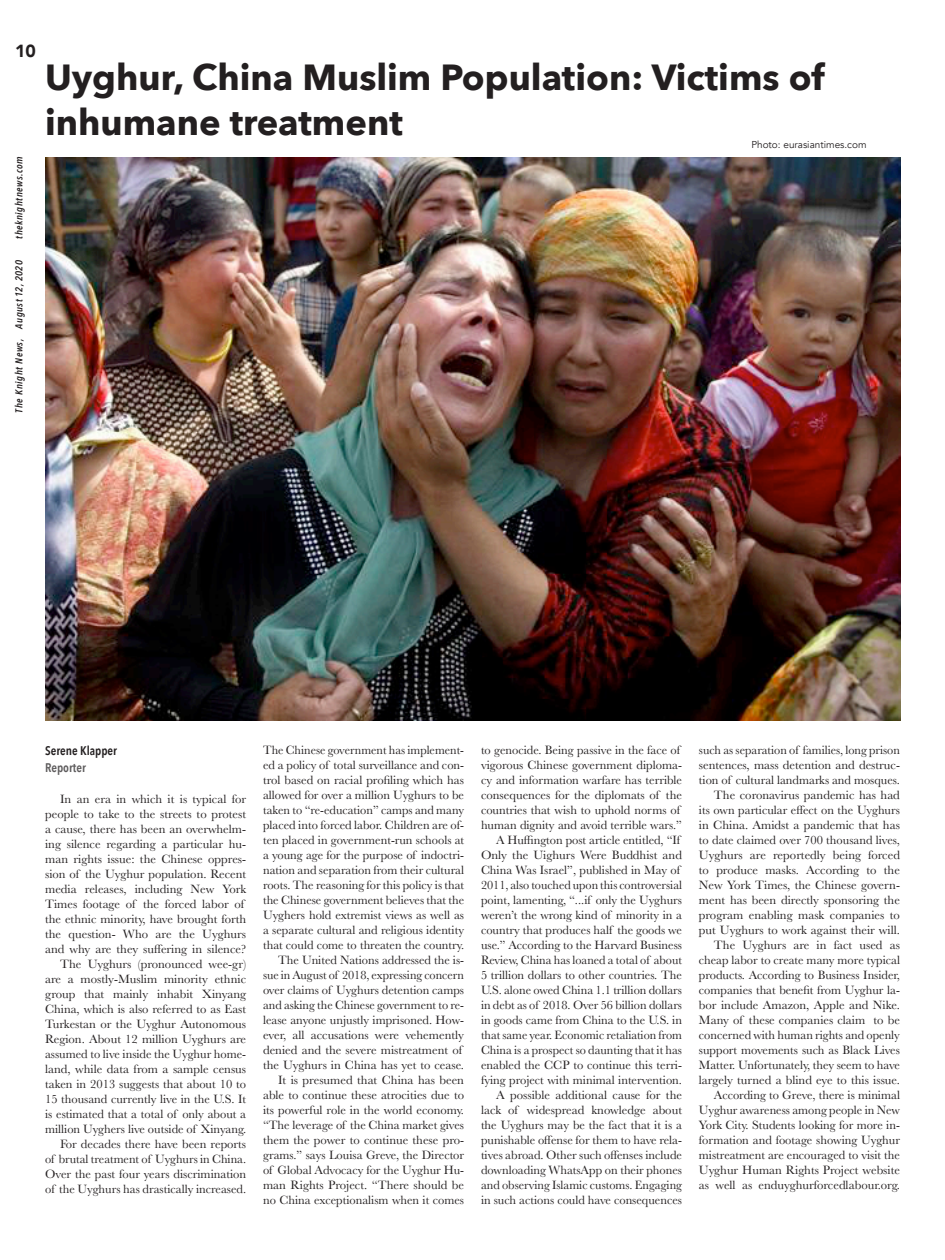
<style>
.page{position:relative;width:945px;height:1260px;background:#fff}
.page>*{position:absolute;margin:0;border:0;box-sizing:border-box;transform-origin:0 0}
.Headline_Title{font:700 36.25px/45px "Avenir Next";color:#231f20}
.t1{font:900 17.5px "Avenir";color:#231f20}
.Paragraph_Style_1{font:12.5px/15px "Baskerville";color:#231f20;text-align:justify}
.t2{font:600 12.5px "Avenir Next Condensed";color:#231f20}
.t3{font:600 12.5px "Avenir Next Condensed";color:#5d5b5c}
.t4{font:italic 600 10px "Avenir Next Condensed";letter-spacing:.05em;color:#231f20}
.t5{font:10px "Avenir";color:#231f20}
</style>
<div class="page">
<img style="left:45px;top:158px;width:855px;height:562px">
<h2 class="t1" style="left:15px;top:36px;width:22px">10</h2>
<p class="t4" style="left:13px;top:239px;width:84px;rotate:-90deg">theknightnews.com</p>
<p class="t4" style="left:13px;top:412px;width:154px;rotate:-90deg">The Knight News, August 12, 2020</p>
<p class="Headline_Title" style="left:45px;top:54px;width:781px">Uyghur, China Muslim Population: Victims of inhumane treatment</p>
<p class="t5" style="left:751px;top:138px;width:117px">Photo: eurasiantimes.com</p>
<p class="t2" style="left:45px;top:740px;width:73px">Serene Klapper</p>
<p class="t3" style="left:45px;top:756px;width:42px">Reporter</p>
<p class="Paragraph_Style_1" style="left:45px;top:792px;width:203px;text-align:left;text-indent:15px">In an era in which it is typical for people to take to the streets to protest a cause, there has been an overwhelm&shy;ing silence regarding a particular hu&shy;man rights issue: the Chinese oppres&shy;sion of the Uyghur population. Recent media releases, including New York Times footage of the forced labor of the ethnic minority, have brought forth the question- Who are the Uyghurs and why are they suffering in silence?</p>
<p class="Paragraph_Style_1" style="left:45px;top:957px;width:203px;text-indent:15px">The Uyghurs (pronounced wee-gr) are a mostly-Muslim minority ethnic group that mainly inhabit Xinyang China, which is also referred to as East Turkestan or the Uyghur Autonomous Region. About 12 million Uyghurs are assumed to live inside the Uyghur home&shy;land, while data from a sample census taken in 2013 suggests that about 10 to 15 thousand currently live in the U.S. It is estimated that a total of only about a million Uyghers live outside of Xinyang.</p>
<p class="Paragraph_Style_1" style="left:45px;top:1137px;width:203px;text-indent:15px">For decades there have been reports of brutal treatment of Uyghurs in China.<br>Over the past four years discrimination of the Uyghurs has drastically increased.</p>
<p class="Paragraph_Style_1" style="left:263px;top:743px;width:203px">The Chinese government has implement&shy;ed a policy of total surveillance and con&shy;trol based on racial profiling which has allowed for over a million Uyghurs to be taken to “re-education” camps and many placed into forced labor. Children are of&shy;ten placed in government-run schools at a young age for the purpose of indoctri&shy;nation and separation from their cultural roots. The reasoning for this policy is that the Chinese government believes that the Uyghers hold extremist views as well as a separate cultural and religious identity that could come to threaten the country.</p>
<p class="Paragraph_Style_1" style="left:263px;top:953px;width:203px;text-align:left;text-indent:15px">The United Nations addressed the is&shy;sue in August of 2018, expressing concern over claims of Uyghurs detention camps and asking the Chinese government to re&shy;lease anyone unjustly imprisoned. How&shy;ever, all accusations were vehemently denied and the severe mistreatment of the Uyghurs in China has yet to cease.</p>
<p class="Paragraph_Style_1" style="left:263px;top:1073px;width:203px;text-indent:15px">It is presumed that China has been able to continue these atrocities due to its powerful role in the world economy. “The leverage of the China market gives them the power to continue these pro&shy;grams.” says Louisa Greve, the Director of Global Advocacy for the Uyghur Hu&shy;man Rights Project. “There should be no China exceptionalism when it comes</p>
<p class="Paragraph_Style_1" style="left:481px;top:743px;width:203px;text-align:left">to genocide. Being passive in the face of vigorous Chinese government diploma&shy;cy and information warfare has terrible consequences for the diplomats of the countries that wish to uphold norms of human dignity and avoid terrible wars.”</p>
<p class="Paragraph_Style_1" style="left:481px;top:833px;width:203px;text-align:left;text-indent:15px">A Huffington post article entitled, “If Only the Uighurs Were Buddhist and China Was Israel”, published in May of 2011, also touched upon this controversial point, lamenting, “...if only the Uyghurs weren’t the wrong kind of minority in a country that produces half the goods we use.” According to the Harvard Business Review, China has loaned a total of about 5 trillion dollars to other countries. The U.S. alone owed China 1.1 trillion dollars in debt as of 2018. Over 56 billion dollars in goods came from China to the U.S. in that same year. Economic retaliation from China is a prospect so daunting that it has enabled the CCP to continue this terri&shy;fying project with minimal intervention.</p>
<p class="Paragraph_Style_1" style="left:481px;top:1088px;width:203px;text-indent:15px">A possible additional cause for the lack of widespread knowledge about the Uyghurs may be the fact that it is a punishable offense for them to have rela&shy;tives abroad. Other such offenses include downloading WhatsApp on their phones and observing Islamic customs. Engaging in such actions could have consequences</p>
<p class="Paragraph_Style_1" style="left:699px;top:743px;width:203px">such as separation of families, long prison sentences, mass detention and destruc&shy;tion of cultural landmarks and mosques.</p>
<p class="Paragraph_Style_1" style="left:699px;top:788px;width:203px;text-indent:15px">The coronavirus pandemic has had its own particular effect on the Uyghurs in China. Amidst a pandemic that has to date claimed over 700 thousand lives, Uyghurs are reportedly being forced to produce masks. According to the New York Times, the Chinese govern&shy;ment has been directly sponsoring the program enabling mask companies to put Uyghurs to work against their will.</p>
<p class="Paragraph_Style_1" style="left:699px;top:938px;width:203px;text-indent:15px">The Uyghurs are in fact used as cheap labor to create many more typical products. According to Business Insider, companies that benefit from Uyghur la&shy;bor include Amazon, Apple and Nike.<br>Many of these companies claim to be concerned with human rights and openly support movements such as Black Lives Matter. Unfortunately, they seem to have largely turned a blind eye to this issue.</p>
<p class="Paragraph_Style_1" style="left:699px;top:1088px;width:203px;text-indent:15px">According to Greve, there is minimal Uyghur awareness among people in New York City. Students looking for more in&shy;formation and footage showing Uyghur mistreatment are encouraged to visit the Uyghur Human Rights Project website as well as enduyghurforcedlabour.org.</p>
</div>
